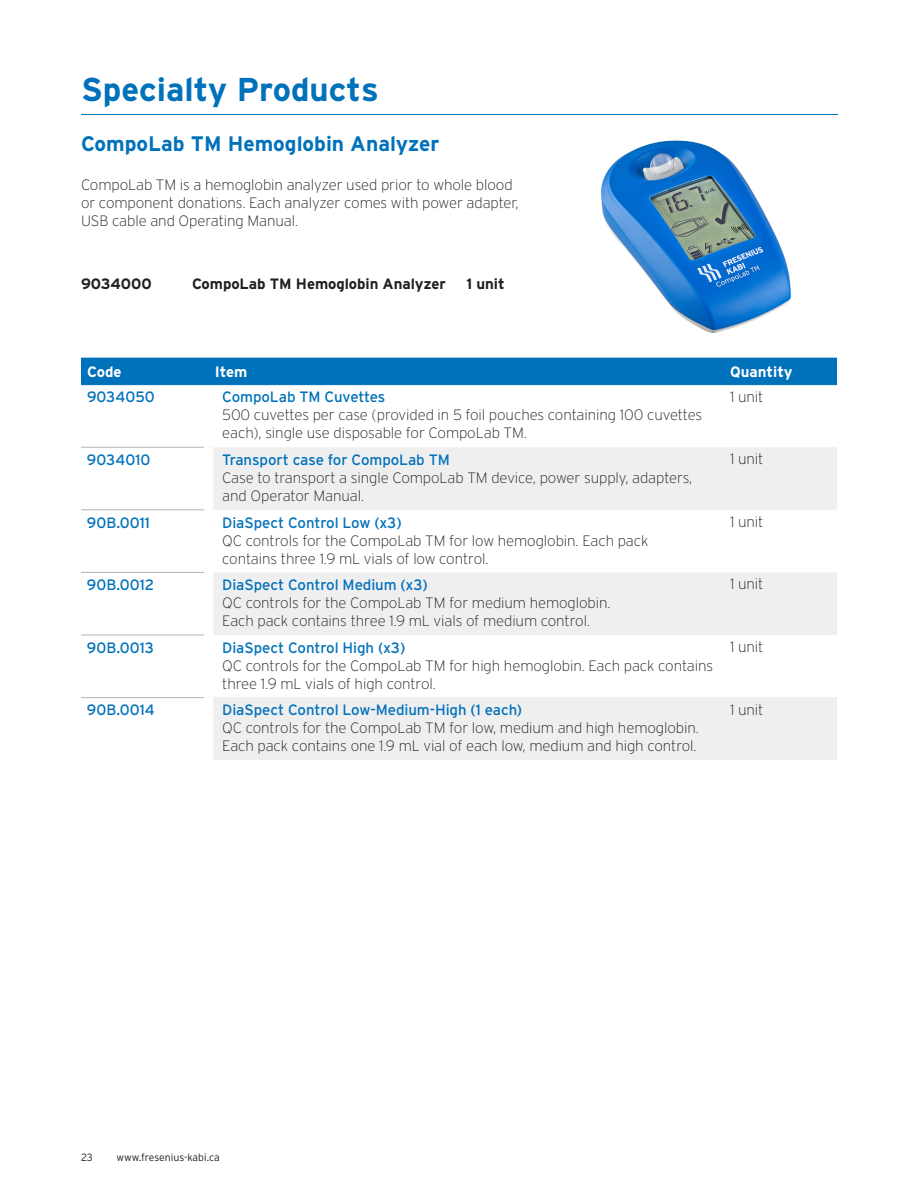
<style>
.page{position:relative;width:918px;height:1188px;background:#fff}
.page>*{position:absolute;margin:0;border:0;box-sizing:border-box;transform-origin:0 0}
.t1{font:700 33px "Interstate";color:#0071bb}
.t2{font:700 21px "Interstate";color:#0071bb}
.t3{font:200 15px/18px "Interstate";letter-spacing:-.005em;color:#231f20}
.t4{font:15px "Interstate";letter-spacing:-.005em;color:#0071bb}
.t5{font:700 15px "Interstate";letter-spacing:-.005em;color:#231f20}
.t6{font:700 15px "Interstate";color:#fff}
.t7{font:300 10.5px "Interstate";color:#231f20}
</style>
<div class="page">
<div style="left:81px;top:358px;width:756px;height:26px;background:#0071bb"></div>
<svg style="left:213px;top:447px;width:624px;height:188px;fill:#efeff0"></svg>
<div style="left:209px;top:698px;width:515px;height:62px;background:#efeff0"></div>
<div style="left:724px;top:698px;width:113px;height:62px;background:#efeff0"></div>
<hr style="left:81px;top:447px;width:123px;height:1px;background:#b4b5b8">
<hr style="left:81px;top:509px;width:123px;height:1px;background:#b4b5b8">
<hr style="left:81px;top:572px;width:123px;height:1px;background:#b4b5b8">
<hr style="left:81px;top:635px;width:123px;height:1px;background:#b4b5b8">
<hr style="left:81px;top:697px;width:123px;height:1px;background:#b4b5b8">
<div style="left:204px;top:698px;width:9px;height:62px;background:#fff"></div>
<hr style="left:81px;top:384px;width:128px;height:1px;background:#0071bb">
<hr style="left:209px;top:384px;width:515px;height:1px;background:#0071bb">
<hr style="left:724px;top:384px;width:113px;height:1px;background:#0071bb">
<img style="left:601px;top:140px;width:190px;height:193px">
<hr style="left:81px;top:114px;width:757px;height:1px;background:#0071bb">
<h1 class="t1" style="left:81px;top:71px;width:299px">Specialty Products</h1>
<h2 class="t2" style="left:81px;top:132px;width:360px">CompoLab TM Hemoglobin Analyzer</h2>
<p class="t3" style="left:81px;top:175px;width:439px">CompoLab TM is a hemoglobin analyzer used prior to whole blood or component donations. Each analyzer comes with power adapter,<br>USB cable and Operating Manual.</p>
<p class="t5" style="left:81px;top:275px;width:72px">9034000</p>
<p class="t5" style="left:192px;top:275px;width:255px">CompoLab TM Hemoglobin Analyzer</p>
<p class="t5" style="left:466px;top:275px;width:40px">1 unit</p>
<p class="t6" style="left:87px;top:363px;width:36px">Code</p>
<p class="t6" style="left:215px;top:363px;width:34px">Item</p>
<p class="t6" style="left:730px;top:363px;width:64px">Quantity</p>
<p class="t4" style="left:87px;top:389px;width:69px">9034050</p>
<p class="t4" style="left:222px;top:389px;width:165px">CompoLab TM Cuvettes</p>
<p class="t3" style="left:222px;top:406px;width:482px">500 cuvettes per case (provided in 5 foil pouches containing 100 cuvettes each), single use disposable for CompoLab TM.</p>
<p class="t3" style="left:730px;top:387px;width:35px">1 unit</p>
<p class="t4" style="left:87px;top:451px;width:65px">9034010</p>
<p class="t4" style="left:222px;top:451px;width:229px">Transport case for CompoLab TM</p>
<p class="t3" style="left:222px;top:469px;width:472px">Case to transport a single CompoLab TM device, power supply, adapters, and Operator Manual.</p>
<p class="t4" style="left:87px;top:514px;width:64px">90B.0011</p>
<p class="t4" style="left:222px;top:514px;width:181px">DiaSpect Control Low (x3)</p>
<p class="t3" style="left:222px;top:531px;width:428px">QC controls for the CompoLab TM for low hemoglobin. Each pack contains three 1.9 mL vials of low control.</p>
<p class="t4" style="left:87px;top:576px;width:69px">90B.0012</p>
<p class="t4" style="left:222px;top:576px;width:207px">DiaSpect Control Medium (x3)</p>
<p class="t3" style="left:222px;top:594px;width:390px">QC controls for the CompoLab TM for medium hemoglobin.<br>Each pack contains three 1.9 mL vials of medium control.</p>
<p class="t4" style="left:87px;top:639px;width:69px">90B.0013</p>
<p class="t4" style="left:222px;top:639px;width:185px">DiaSpect Control High (x3)</p>
<p class="t3" style="left:222px;top:656px;width:493px">QC controls for the CompoLab TM for high hemoglobin. Each pack contains three 1.9 mL vials of high control.</p>
<p class="t4" style="left:87px;top:702px;width:69px">90B.0014</p>
<p class="t4" style="left:222px;top:702px;width:301px">DiaSpect Control Low-Medium-High (1 each)</p>
<p class="t3" style="left:222px;top:719px;width:478px">QC controls for the CompoLab TM for low, medium and high hemoglobin.<br>Each pack contains one 1.9 mL vial of each low, medium and high control.</p>
<p class="t3" style="left:730px;top:450px;width:35px">1 unit</p>
<p class="t3" style="left:730px;top:512px;width:35px">1 unit</p>
<p class="t3" style="left:730px;top:575px;width:35px">1 unit</p>
<p class="t3" style="left:730px;top:638px;width:35px">1 unit</p>
<p class="t3" style="left:730px;top:700px;width:35px">1 unit</p>
<p class="t7" style="left:81px;top:1151px;width:13px">23</p>
<p class="t7" style="left:117px;top:1151px;width:105px">www.fresenius-kabi.ca</p>
</div>
